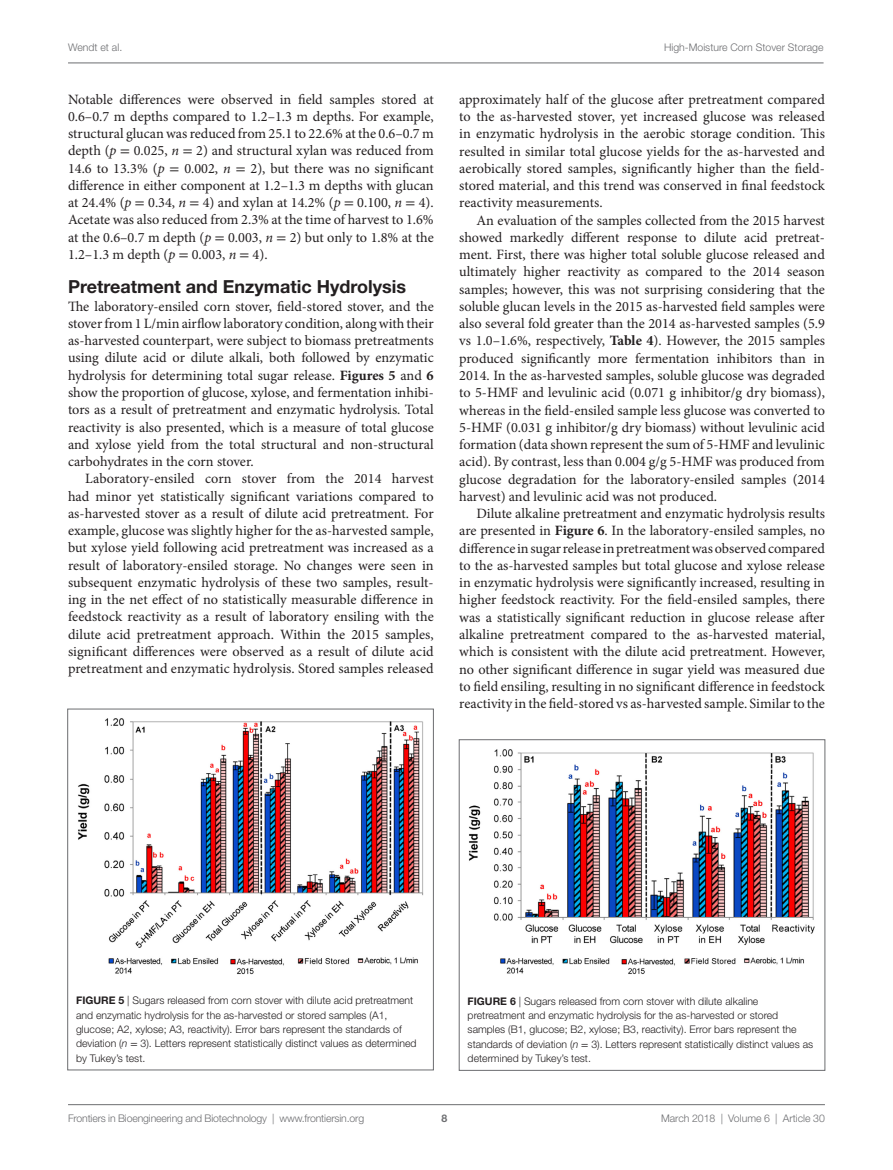
<style>
.page{position:relative;width:893px;height:1170px;background:#fff}
.page>*{position:absolute;margin:0;border:0;box-sizing:border-box;transform-origin:0 0}
.t1{font:700 18px "Helvetica Neue LT Std";color:#231f20}
.t2{font:14.25px/17.2px "Minion Pro";color:#231f20;text-align:justify}
.t3{font:300 10.5px/14.2px "Helvetica Neue LT Std";color:#231f20}
.t4{font:300 10.5px "Helvetica Neue LT Std";letter-spacing:-.015em;color:#6c6d70}
.t5{font:700 10.5px "Helvetica Neue LT Std";color:#6c6d70}
.s1{font-style:italic}
.s2{font-family:"STIX General"}
.s3{font-weight:700}
.s4{font-family:"STIX General";font-weight:400}
</style>
<div class="page">
<img style="left:469px;top:749px;width:346px;height:225px">
<div style="left:459px;top:739px;width:366px;height:331px;border:1px solid #6c6d70"></div>
<img style="left:78px;top:718px;width:346px;height:256px">
<hr style="left:68px;top:63px;width:756px;height:1px;background:#6c6d70">
<hr style="left:68px;top:1104px;width:757px;height:1px;background:#6c6d70">
<p class="t4" style="left:68px;top:41px;width:56px">Wendt et al.</p>
<p class="t4" style="left:664px;top:41px;width:161px">High-Moisture Corn Stover Storage</p>
<p class="t2" style="left:68px;top:90px;width:367px">Notable differences were observed in field samples stored at 0.6–0.7 m depths compared to 1.2–1.3 m depths. For example, structural glucan was reduced from 25.1 to 22.6% at the 0.6–0.7 m depth (<span class="s1">p</span> <span class="s2">=</span> 0.025, <span class="s1">n</span> <span class="s2">=</span> 2) and structural xylan was reduced from 14.6 to 13.3% (<span class="s1">p</span> <span class="s2">=</span> 0.002, <span class="s1">n</span> <span class="s2">=</span> 2), but there was no significant difference in either component at 1.2–1.3 m depths with glucan at 24.4% (<span class="s1">p</span> <span class="s2">=</span> 0.34, <span class="s1">n</span> <span class="s2">=</span> 4) and xylan at 14.2% (<span class="s1">p</span> <span class="s2">=</span> 0.100, <span class="s1">n</span> <span class="s2">=</span> 4).<br>Acetate was also reduced from 2.3% at the time of harvest to 1.6% at the 0.6–0.7 m depth (<span class="s1">p</span> <span class="s2">=</span> 0.003, <span class="s1">n</span> <span class="s2">=</span> 2) but only to 1.8% at the 1.2–1.3 m depth (<span class="s1">p</span> <span class="s2">=</span> 0.003, <span class="s1">n</span> <span class="s2">=</span> 4).</p>
<p class="t1" style="left:68px;top:276px;width:339px">Pretreatment and Enzymatic Hydrolysis</p>
<p class="t2" style="left:68px;top:297px;width:367px">The laboratory-ensiled corn stover, field-stored stover, and the stover from 1 L/min airflow laboratory condition, along with their as-harvested counterpart, were subject to biomass pretreatments using dilute acid or dilute alkali, both followed by enzymatic hydrolysis for determining total sugar release. <span class="s3">Figures 5</span> and <span class="s3">6 </span>show the proportion of glucose, xylose, and fermentation inhibi&shy;tors as a result of pretreatment and enzymatic hydrolysis. Total reactivity is also presented, which is a measure of total glucose and xylose yield from the total structural and non-structural carbohydrates in the corn stover.</p>
<p class="t2" style="left:68px;top:470px;width:367px;text-indent:17px">Laboratory-ensiled corn stover from the 2014 harvest had minor yet statistically significant variations compared to as-harvested stover as a result of dilute acid pretreatment. For example, glucose was slightly higher for the as-harvested sample, but xylose yield following acid pretreatment was increased as a result of laboratory-ensiled storage. No changes were seen in subsequent enzymatic hydrolysis of these two samples, result&shy;ing in the net effect of no statistically measurable difference in feedstock reactivity as a result of laboratory ensiling with the dilute acid pretreatment approach. Within the 2015 samples, significant differences were observed as a result of dilute acid pretreatment and enzymatic hydrolysis. Stored samples released</p>
<p class="t2" style="left:459px;top:91px;width:367px">approximately half of the glucose after pretreatment compared to the as-harvested stover, yet increased glucose was released in enzymatic hydrolysis in the aerobic storage condition. This resulted in similar total glucose yields for the as-harvested and aerobically stored samples, significantly higher than the field&shy;stored material, and this trend was conserved in final feedstock reactivity measurements.</p>
<p class="t2" style="left:459px;top:211px;width:367px;text-indent:17px">An evaluation of the samples collected from the 2015 harvest showed markedly different response to dilute acid pretreat&shy;ment. First, there was higher total soluble glucose released and ultimately higher reactivity as compared to the 2014 season samples; however, this was not surprising considering that the soluble glucan levels in the 2015 as-harvested field samples were also several fold greater than the 2014 as-harvested samples (5.9 vs 1.0–1.6%, respectively, <span class="s3">Table 4</span>). However, the 2015 samples produced significantly more fermentation inhibitors than in 2014. In the as-harvested samples, soluble glucose was degraded to 5-HMF and levulinic acid (0.071 g inhibitor/g dry biomass), whereas in the field-ensiled sample less glucose was converted to 5-HMF (0.031 g inhibitor/g dry biomass) without levulinic acid formation (data shown represent the sum of 5-HMF and levulinic acid). By contrast, less than 0.004 g/g 5-HMF was produced from glucose degradation for the laboratory-ensiled samples (2014 harvest) and levulinic acid was not produced.</p>
<p class="t2" style="left:459px;top:505px;width:367px;text-indent:17px">Dilute alkaline pretreatment and enzymatic hydrolysis results are presented in <span class="s3">Figure 6</span>. In the laboratory-ensiled samples, no difference in sugar release in pretreatment was observed compared to the as-harvested samples but total glucose and xylose release in enzymatic hydrolysis were significantly increased, resulting in higher feedstock reactivity. For the field-ensiled samples, there was a statistically significant reduction in glucose release after alkaline pretreatment compared to the as-harvested material, which is consistent with the dilute acid pretreatment. However, no other significant difference in sugar yield was measured due to field ensiling, resulting in no significant difference in feedstock reactivity in the field-stored vs as-harvested sample. Similar to the</p>
<p class="t3" style="left:76px;top:993px;width:342px"><span class="s3">FIG URE 5</span> | Sugars released from corn stover with dilute acid pretreatment and enzymatic hydrolysis for the as-harvested or stored samples (A1, glucose; A2, xylose; A3, reactivity). Error bars represent the standards of deviation (<span class="s1">n</span> <span class="s4">=</span> 3). Letters represent statistically distinct values as determined by Tukey’s test.</p>
<p class="t3" style="left:468px;top:993px;width:347px"><span class="s3">FIG URE 6</span> | Sugars released from corn stover with dilute alkaline pretreatment and enzymatic hydrolysis for the as-harvested or stored samples (B1, glucose; B2, xylose; B3, reactivity). Error bars represent the standards of deviation (<span class="s1">n</span> <span class="s4">=</span> 3). Letters represent statistically distinct values as determined by Tukey’s test.</p>
<p class="t4" style="left:68px;top:1111px;width:298px">Frontiers in Bioengineering and Biotechnology | www.frontiersin.org</p>
<p class="t4" style="left:661px;top:1111px;width:165px">March 2018 | Volume 6 | Article 30</p>
<p class="t5" style="left:441px;top:1111px;width:7px">8</p>
</div>
